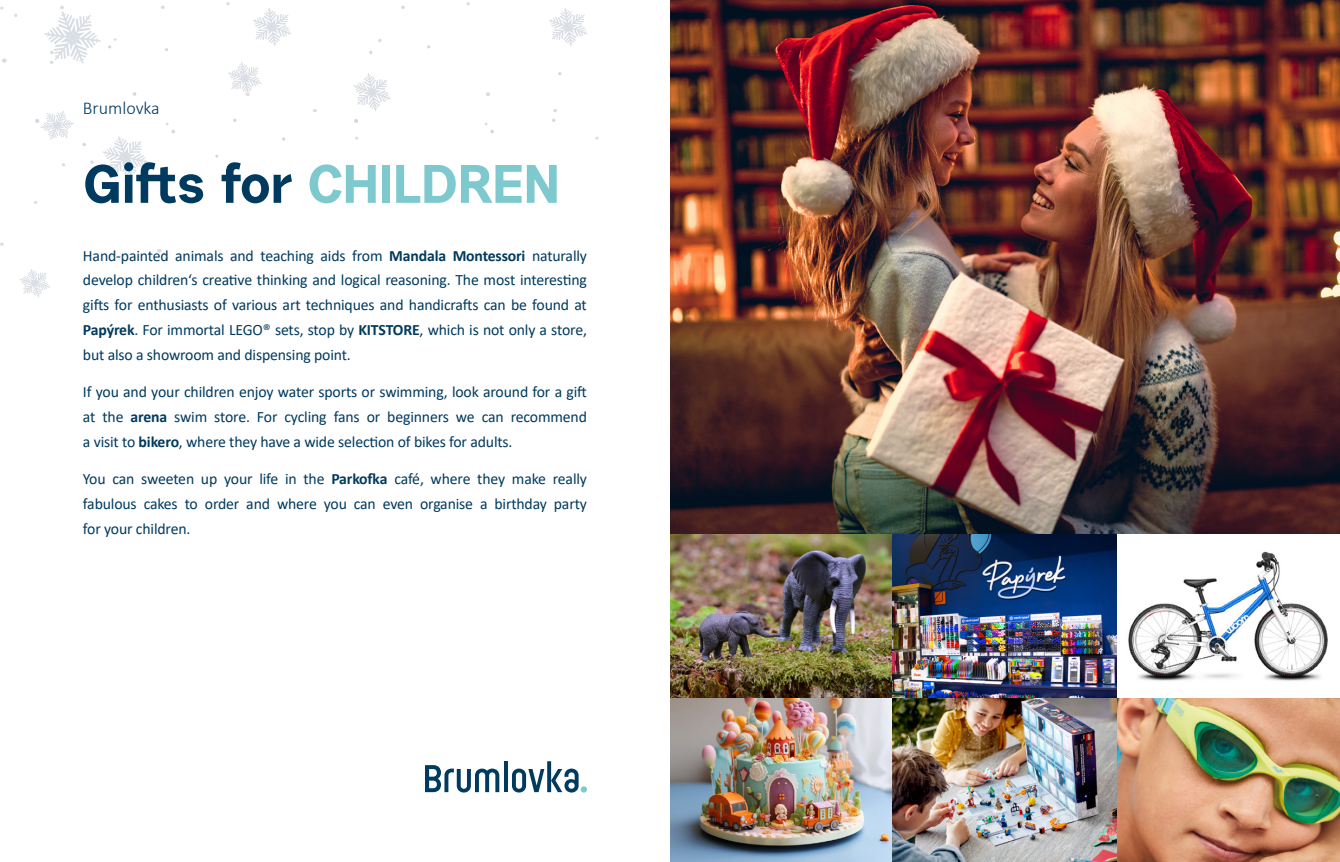
<style>
.page{position:relative;width:1340px;height:862px;background:#fff}
.page>*{position:absolute;margin:0;border:0;box-sizing:border-box;transform-origin:0 0}
.t1{font:700 54px "Urban Grotesk Re Bo";letter-spacing:-.01em;color:#003a5e}
.t2{font:300 18px "Calibri";color:#003a5e}
.t3{font:15.75px/24.8px "Calibri";letter-spacing:-.01em;color:#003a5e;text-align:justify}
.s1{color:#7ec9cd}
.s2{font-weight:700}
</style>
<div class="page">
<svg style="left:261px;top:198px;width:4px;height:4px"></svg>
<svg style="left:166px;top:123px;width:9px;height:10px"></svg>
<svg style="left:108px;top:38px;width:8px;height:11px"></svg>
<svg style="left:133px;top:92px;width:3px;height:4px"></svg>
<svg style="left:354px;top:119px;width:4px;height:4px"></svg>
<svg style="left:485px;top:123px;width:9px;height:10px"></svg>
<svg style="left:161px;top:5px;width:4px;height:4px"></svg>
<svg style="left:90px;top:160px;width:4px;height:4px"></svg>
<svg style="left:313px;top:109px;width:4px;height:3px"></svg>
<svg style="left:378px;top:39px;width:4px;height:3px"></svg>
<svg style="left:157px;top:249px;width:11px;height:10px"></svg>
<svg style="left:2px;top:58px;width:5px;height:5px"></svg>
<svg style="left:0;top:242px;width:4px;height:4px"></svg>
<svg style="left:401px;top:5px;width:4px;height:4px"></svg>
<svg style="left:553px;top:109px;width:4px;height:3px"></svg>
<svg style="left:486px;top:92px;width:4px;height:4px"></svg>
<svg style="left:102px;top:136px;width:46px;height:42px"></svg>
<svg style="left:19px;top:269px;width:31px;height:28px"></svg>
<svg style="left:228px;top:62px;width:34px;height:34px"></svg>
<svg style="left:44px;top:6px;width:57px;height:58px"></svg>
<svg style="left:35px;top:111px;width:39px;height:29px"></svg>
<svg style="left:353px;top:73px;width:38px;height:38px"></svg>
<svg style="left:253px;top:8px;width:38px;height:38px"></svg>
<svg style="left:549px;top:8px;width:38px;height:38px"></svg>
<svg style="left:425px;top:765px;width:74px;height:27px"></svg>
<svg style="left:504px;top:761px;width:3px;height:30px"></svg>
<svg style="left:512px;top:761px;width:66px;height:31px"></svg>
<svg style="left:580px;top:785px;width:7px;height:7px"></svg>
<img style="left:670px;top:0;width:669px;height:534px">
<img style="left:670px;top:534px;width:222px;height:163px">
<img style="left:670px;top:697px;width:222px;height:164px">
<img style="left:1128px;top:551px;width:200px;height:130px">
<img style="left:1116px;top:697px;width:223px;height:164px">
<img style="left:892px;top:534px;width:224px;height:163px">
<img style="left:892px;top:697px;width:224px;height:164px">
<p class="t2" style="left:83px;top:97px;width:78px">Brumlovka</p>
<h1 class="t1" style="left:83px;top:149px;width:478px">Gifts for <span class="s1">CHILDREN</span></h1>
<p class="t3" style="left:83px;top:242px;width:505px">Hand-painted animals and teaching aids from <span class="s2">Mandala Montessori</span> naturally develop children‘s creative thinking and logical reasoning. The most interesting gifts for enthusiasts of various art techniques and handicrafts can be found at <span class="s2">Papýrek</span>. For immortal LEGO® sets, stop by <span class="s2">KITSTORE</span>, which is not only a store, but also a showroom and dispensing point.</p>
<p class="t3" style="left:83px;top:379px;width:505px">If you and your children enjoy water sports or swimming, look around for a gift at the <span class="s2">arena</span> swim store. For cycling fans or beginners we can recommend a visit to <span class="s2">bikero</span>, where they have a wide selection of bikes for adults.</p>
<p class="t3" style="left:83px;top:466px;width:505px">You can sweeten up your life in the <span class="s2">Parkofka</span> café, where they make really fabulous cakes to order and where you can even organise a birthday party for your children.</p>
</div>
